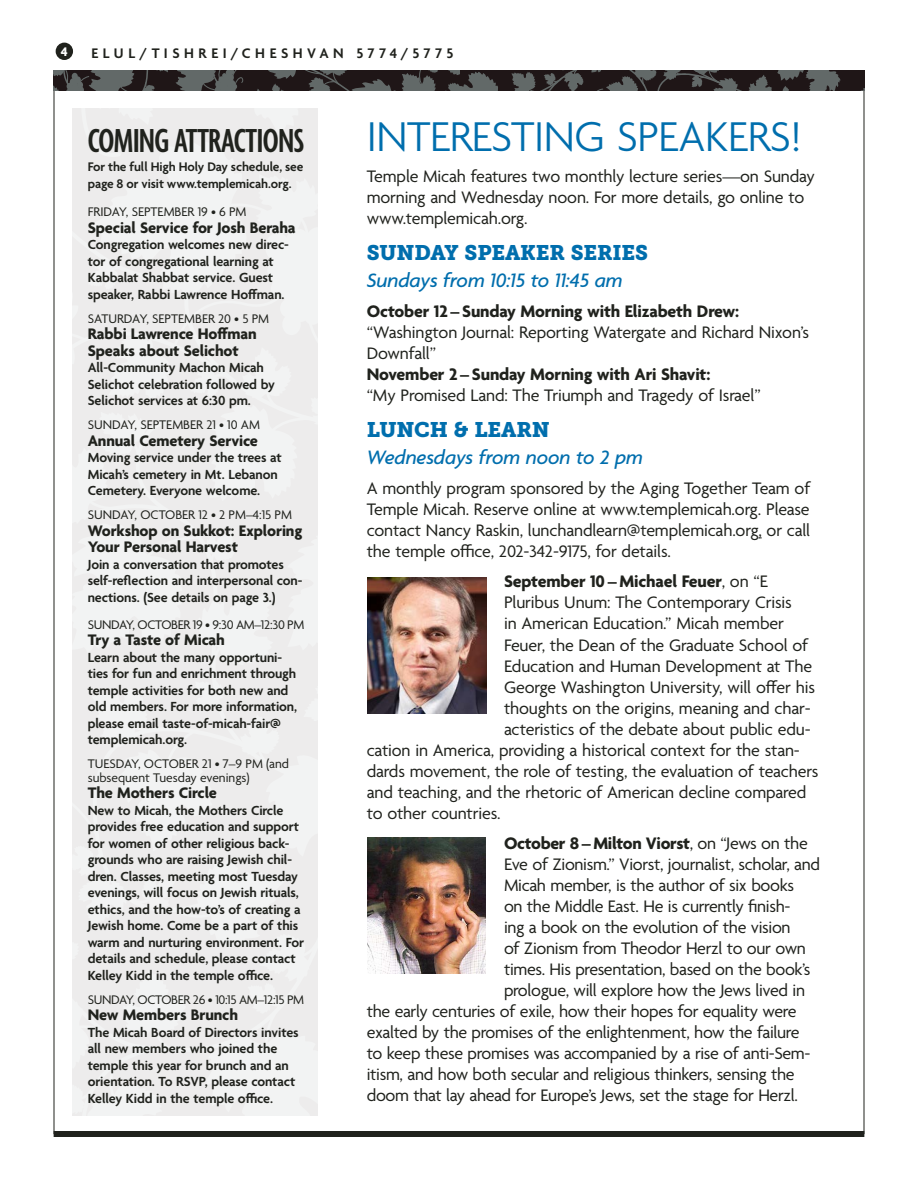
<style>
.page{position:relative;width:918px;height:1188px;background:#fff}
.page>*{position:absolute;margin:0;border:0;box-sizing:border-box;transform-origin:0 0}
.t1{font:300 45px "Agenda";letter-spacing:-.01em;color:#006ead}
.t2{font:600 extra-condensed 36px "Agenda";letter-spacing:-.01em;color:#20221d}
.t3{font:italic 500 21px "Agenda";letter-spacing:-.01em;color:#006ead}
.t4{font:21px "Museo Slab 900";letter-spacing:-.01em;color:#006ead}
.t5{font:18px/21px "Agenda";letter-spacing:-.02em;color:#20221d}
.t6{font:700 18px "Agenda";letter-spacing:-.01em;color:#20221d}
.t7{font:700 16.5px/16.5px "Agenda";letter-spacing:-.01em;color:#20221d}
.t8{font:600 15px "Agenda";letter-spacing:.295em;color:#20221d}
.t9{font:600 14.25px/16.5px "Agenda";letter-spacing:-.01em;color:#20221d}
.t10{font:13.5px/13.5px "Agenda";color:#20221d}
.t11{font:600 13.5px/16.5px "Agenda";letter-spacing:-.005em;color:#20221d}
.t12{font:13.5px "Agenda";letter-spacing:-.025em;color:#20221d}
.t13{font:700 13.5px "Agenda";color:#fff}
.s1{font-weight:400}
</style>
<div class="page">
<div style="left:54px;top:1131px;width:810px;height:6px;background:#20221d"></div>
<div style="left:56px;top:43px;width:17px;height:17px;background:#20221d;border-radius:50%"></div>
<svg style="left:54px;top:70px;width:810px;height:21px;background:#393737"></svg>
<div style="left:73px;top:108px;width:245px;height:1008px;background:#edecec"></div>
<img style="left:368px;top:578px;width:118px;height:136px">
<img style="left:368px;top:837px;width:118px;height:137px">
<p class="t13" style="left:61px;top:44px;width:8px">4</p>
<p class="t8" style="left:92px;top:46px;width:363px">ELUL/TISHREI/CHESHVAN 5774/5775</p>
<h2 class="t2" style="left:88px;top:121px;width:218px">COMING ATTRACTIONS</h2>
<p class="t11" style="left:88px;top:160px;width:217px">For the full High Holy Day schedule, see page 8 or visit www.templemicah.org.</p>
<p class="t10" style="left:88px;top:206px;width:160px">FRIDAY, SEPTEMBER 19 • 6 PM</p>
<p class="t7" style="left:88px;top:220px;width:209px">Special Service for Josh Beraha</p>
<p class="t9" style="left:88px;top:238px;width:203px">Congregation welcomes new direc&shy;tor of congregational learning at Kabbalat Shabbat service. Guest speaker, Rabbi Lawrence Hoffman.</p>
<p class="t10" style="left:88px;top:313px;width:183px">SATURDAY, SEPTEMBER 20 • 5 PM</p>
<p class="t7" style="left:88px;top:327px;width:171px">Rabbi Lawrence Hoffman<br>Speaks about Selichot</p>
<p class="t9" style="left:88px;top:361px;width:189px">All-Community Machon Micah<br>Selichot celebration followed by<br>Selichot services at 6:30 pm.</p>
<p class="t10" style="left:88px;top:419px;width:174px">SUNDAY, SEPTEMBER 21 • 10 AM</p>
<p class="t7" style="left:88px;top:433px;width:172px">Annual Cemetery Service</p>
<p class="t9" style="left:88px;top:451px;width:195px">Moving service under the trees at<br>Micah’s cemetery in Mt. Lebanon<br>Cemetery. Everyone welcome.</p>
<p class="t10" style="left:88px;top:509px;width:206px">SUNDAY, OCTOBER 12 • 2 PM–4:15 PM</p>
<p class="t7" style="left:88px;top:523px;width:216px">Workshop on Sukkot: Exploring<br>Your Personal Harvest</p>
<p class="t9" style="left:88px;top:557px;width:216px">Join a conversation that promotes self-reflection and interpersonal con&shy;nections. (See details on page 3.)</p>
<p class="t12" style="left:88px;top:617px;width:218px">SUNDAY, OCTOBER 19 • 9:30 AM–12:30 PM</p>
<p class="t7" style="left:88px;top:633px;width:139px">Try a Taste of Micah</p>
<p class="t9" style="left:88px;top:650px;width:211px">Learn about the many opportuni&shy;ties for fun and enrichment through temple activities for both new and old members. For more information, please email taste-of-micah-fair@ templemicah.org.</p>
<p class="t10" style="left:88px;top:758px;width:203px">TUESDAY, OCTOBER 21 • 7–9 PM (and subsequent Tuesday evenings)</p>
<p class="t7" style="left:88px;top:786px;width:131px">The Mothers Circle</p>
<p class="t9" style="left:88px;top:803px;width:218px">New to Micah, the Mothers Circle provides free education and support for women of other religious back&shy;grounds who are raising Jewish chil&shy;dren. Classes, meeting most Tuesday evenings, will focus on Jewish rituals, ethics, and the how-to’s of creating a Jewish home. Come be a part of this warm and nurturing environment. For details and schedule, please contact Kelley Kidd in the temple office.</p>
<p class="t12" style="left:88px;top:992px;width:218px">SUNDAY, OCTOBER 26 • 10:15 AM–12:15 PM</p>
<p class="t7" style="left:88px;top:1008px;width:152px">New Members Brunch</p>
<p class="t9" style="left:88px;top:1025px;width:212px">The Micah Board of Directors invites all new members who joined the temple this year for brunch and an orientation. To RSVP, please contact Kelley Kidd in the temple office.</p>
<h1 class="t1" style="left:367px;top:112px;width:436px">INTERESTING SPEAKERS!</h1>
<p class="t5" style="left:367px;top:167px;width:450px">Temple Micah features two monthly lecture series—on Sunday morning and Wednesday noon. For more details, go online to www.templemicah.org.</p>
<p class="t4" style="left:367px;top:241px;width:283px">SUNDAY SPEAKER SERIES</p>
<p class="t3" style="left:367px;top:268px;width:257px">Sundays from 10:15 to 11:45 am</p>
<p class="t6" style="left:367px;top:302px;width:374px">October 12 – Sunday Morning with Elizabeth Drew:</p>
<p class="t5" style="left:367px;top:323px;width:444px">“Washington Journal: Reporting Watergate and Richard Nixon’s<br>Downfall”</p>
<p class="t6" style="left:367px;top:365px;width:345px">November 2 – Sunday Morning with Ari Shavit:</p>
<p class="t5" style="left:367px;top:386px;width:395px">“My Promised Land: The Triumph and Tragedy of Israel”</p>
<p class="t4" style="left:367px;top:418px;width:185px">LUNCH &amp; LEARN</p>
<p class="t3" style="left:367px;top:445px;width:278px">Wednesdays from noon to 2 pm</p>
<p class="t5" style="left:367px;top:479px;width:445px;text-align:justify">A monthly program sponsored by the Aging Together Team of Temple Micah. Reserve online at www.templemicah.org. Please contact Nancy Raskin, lunchandlearn@templemicah.org, or call the temple office, 202-342-9175, for details.</p>
<p class="t6" style="left:504px;top:572px;width:265px">September 10 – Michael Feuer<span class="s1">, on “E</span></p>
<p class="t5" style="left:504px;top:593px;width:289px">Pluribus Unum: The Contemporary Crisis</p>
<p class="t5" style="left:504px;top:614px;width:281px">in American Education.” Micah member</p>
<p class="t5" style="left:504px;top:635px;width:306px">Feuer, the Dean of the Graduate School of</p>
<p class="t5" style="left:504px;top:656px;width:310px">Education and Human Development at The</p>
<p class="t5" style="left:504px;top:677px;width:313px">George Washington University, will offer his</p>
<p class="t5" style="left:504px;top:698px;width:308px">thoughts on the origins, meaning and char-</p>
<p class="t5" style="left:504px;top:719px;width:308px">acteristics of the debate about public edu-</p>
<p class="t5" style="left:367px;top:740px;width:435px">cation in America, providing a historical context for the stan-</p>
<p class="t5" style="left:367px;top:761px;width:453px">dards movement, the role of testing, the evaluation of teachers</p>
<p class="t5" style="left:367px;top:782px;width:441px">and teaching, and the rhetoric of American decline compared</p>
<p class="t5" style="left:367px;top:803px;width:135px">to other countries.</p>
<p class="t6" style="left:504px;top:833px;width:305px">October 8 – Milton Viorst<span class="s1">, on “Jews on the</span></p>
<p class="t5" style="left:504px;top:854px;width:318px">Eve of Zionism.” Viorst, journalist, scholar, and</p>
<p class="t5" style="left:504px;top:875px;width:292px">Micah member, is the author of six books</p>
<p class="t5" style="left:504px;top:896px;width:288px">on the Middle East. He is currently finish-</p>
<p class="t5" style="left:504px;top:917px;width:288px">ing a book on the evolution of the vision</p>
<p class="t5" style="left:504px;top:938px;width:303px">of Zionism from Theodor Herzl to our own</p>
<p class="t5" style="left:504px;top:959px;width:308px">times. His presentation, based on the book’s</p>
<p class="t5" style="left:504px;top:980px;width:303px">prologue, will explore how the Jews lived in</p>
<p class="t5" style="left:367px;top:1001px;width:431px">the early centuries of exile, how their hopes for equality were</p>
<p class="t5" style="left:367px;top:1022px;width:434px">exalted by the promises of the enlightenment, how the failure</p>
<p class="t5" style="left:367px;top:1043px;width:445px">to keep these promises was accompanied by a rise of anti-Sem-</p>
<p class="t5" style="left:367px;top:1064px;width:429px">itism, and how both secular and religious thinkers, sensing the</p>
<p class="t5" style="left:367px;top:1085px;width:433px">doom that lay ahead for Europe’s Jews, set the stage for Herzl.</p>
</div>
